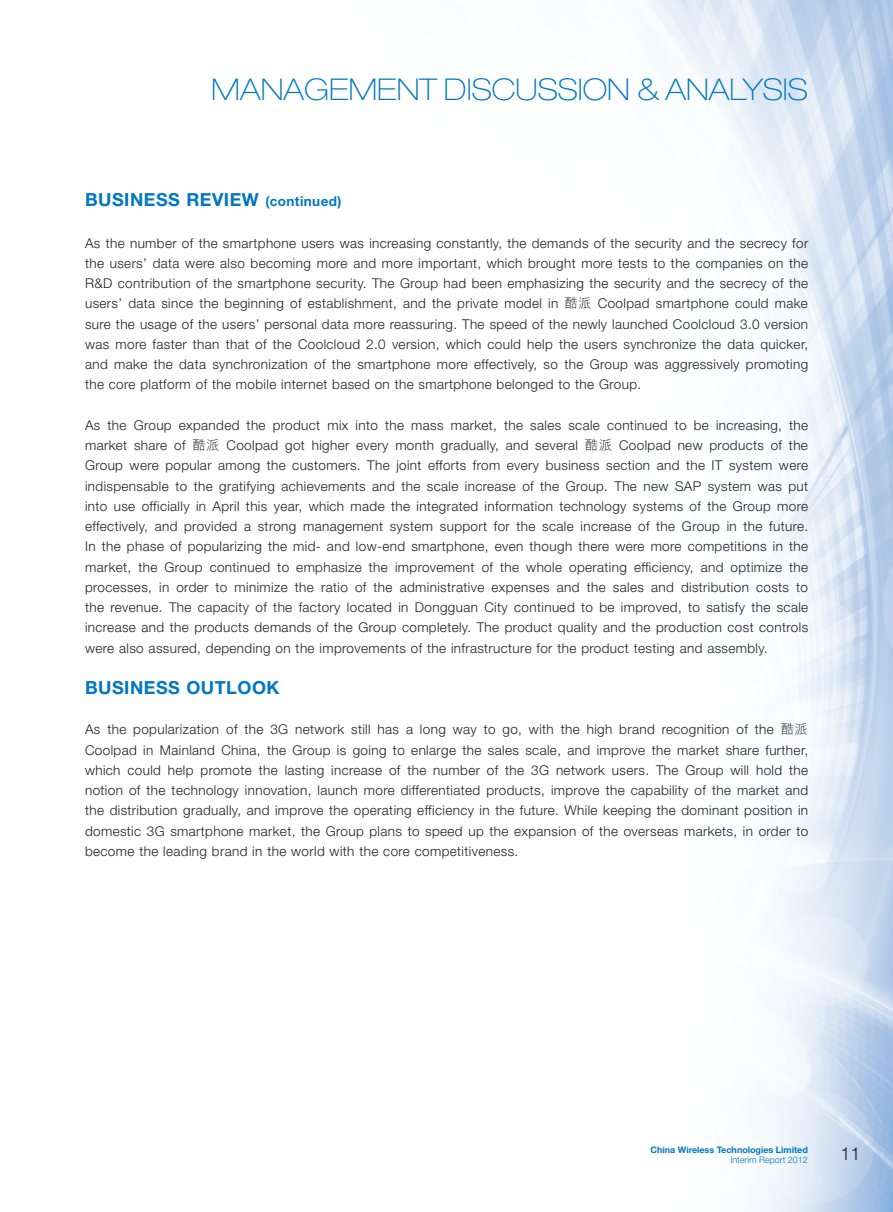
<style>
.page{position:relative;width:893px;height:1212px;background:#fff}
.page>*{position:absolute;margin:0;border:0;box-sizing:border-box;transform-origin:0 0}
.t1{font:100 expanded 30px "Helvetica Neue LT Std";color:#0077c0}
.t2{font:700 18px "Helvetica Neue LT Std";letter-spacing:.03em;color:#0077c0}
.t3{font:300 18px "Helvetica Neue LT Std";color:#231f20}
.t4{font:300 13.5px/20.2px "Helvetica Neue LT Std";letter-spacing:.03em;color:#231f20;text-align:justify}
.t5{font:700 9px "Helvetica Neue LT Std";color:#0077c0}
.t6{font:300 9px "Helvetica Neue LT Std";color:#0077c0}
.s1{font-size:13.5px}
.s2{font-family:"M Hei HK"}
</style>
<div class="page">
<img style="left:647px;top:0;width:246px;height:1212px">
<h1 class="t1" style="left:211px;top:72px;width:598px">MANAGEMENT DISCUSSION &amp; ANALYSIS</h1>
<h2 class="t2" style="left:85px;top:189px;width:258px">BUSINESS REVIEW <span class="s1">(continued)</span></h2>
<p class="t4" style="left:85px;top:232px;width:725px">As the number of the smartphone users was increasing constantly, the demands of the security and the secrecy for the users’ data were also becoming more and more important, which brought more tests to the companies on the R&amp;D contribution of the smartphone security. The Group had been emphasizing the security and the secrecy of the users’ data since the beginning of establishment, and the private model in <span class="s2">酷派</span> Coolpad smartphone could make sure the usage of the users’ personal data more reassuring. The speed of the newly launched Coolcloud 3.0 version was more faster than that of the Coolcloud 2.0 version, which could help the users synchronize the data quicker, and make the data synchronization of the smartphone more effectively, so the Group was aggressively promoting the core platform of the mobile internet based on the smartphone belonged to the Group.</p>
<p class="t4" style="left:85px;top:415px;width:725px">As the Group expanded the product mix into the mass market, the sales scale continued to be increasing, the market share of <span class="s2">酷派</span> Coolpad got higher every month gradually, and several <span class="s2">酷派</span> Coolpad new products of the Group were popular among the customers. The joint efforts from every business section and the IT system were indispensable to the gratifying achievements and the scale increase of the Group. The new SAP system was put into use officially in April this year, which made the integrated information technology systems of the Group more effectively, and provided a strong management system support for the scale increase of the Group in the future.<br>In the phase of popularizing the mid- and low-end smartphone, even though there were more competitions in the market, the Group continued to emphasize the improvement of the whole operating efficiency, and optimize the processes, in order to minimize the ratio of the administrative expenses and the sales and distribution costs to the revenue. The capacity of the factory located in Dongguan City continued to be improved, to satisfy the scale increase and the products demands of the Group completely. The product quality and the production cost controls were also assured, depending on the improvements of the infrastructure for the product testing and assembly.</p>
<h2 class="t2" style="left:85px;top:676px;width:196px">BUSINESS OUTLOOK</h2>
<p class="t4" style="left:85px;top:719px;width:725px">As the popularization of the 3G network still has a long way to go, with the high brand recognition of the <span class="s2">酷派</span>Coolpad in Mainland China, the Group is going to enlarge the sales scale, and improve the market share further, which could help promote the lasting increase of the number of the 3G network users. The Group will hold the notion of the technology innovation, launch more differentiated products, improve the capability of the market and the distribution gradually, and improve the operating efficiency in the future. While keeping the dominant position in domestic 3G smartphone market, the Group plans to speed up the expansion of the overseas markets, in order to become the leading brand in the world with the core competitiveness.</p>
<p class="t5" style="left:650px;top:1144px;width:159px">China Wireless Technologies Limited</p>
<p class="t6" style="left:730px;top:1155px;width:79px">Interim Report 2012</p>
<h2 class="t3" style="left:840px;top:1143px;width:22px">11</h2>
</div>
